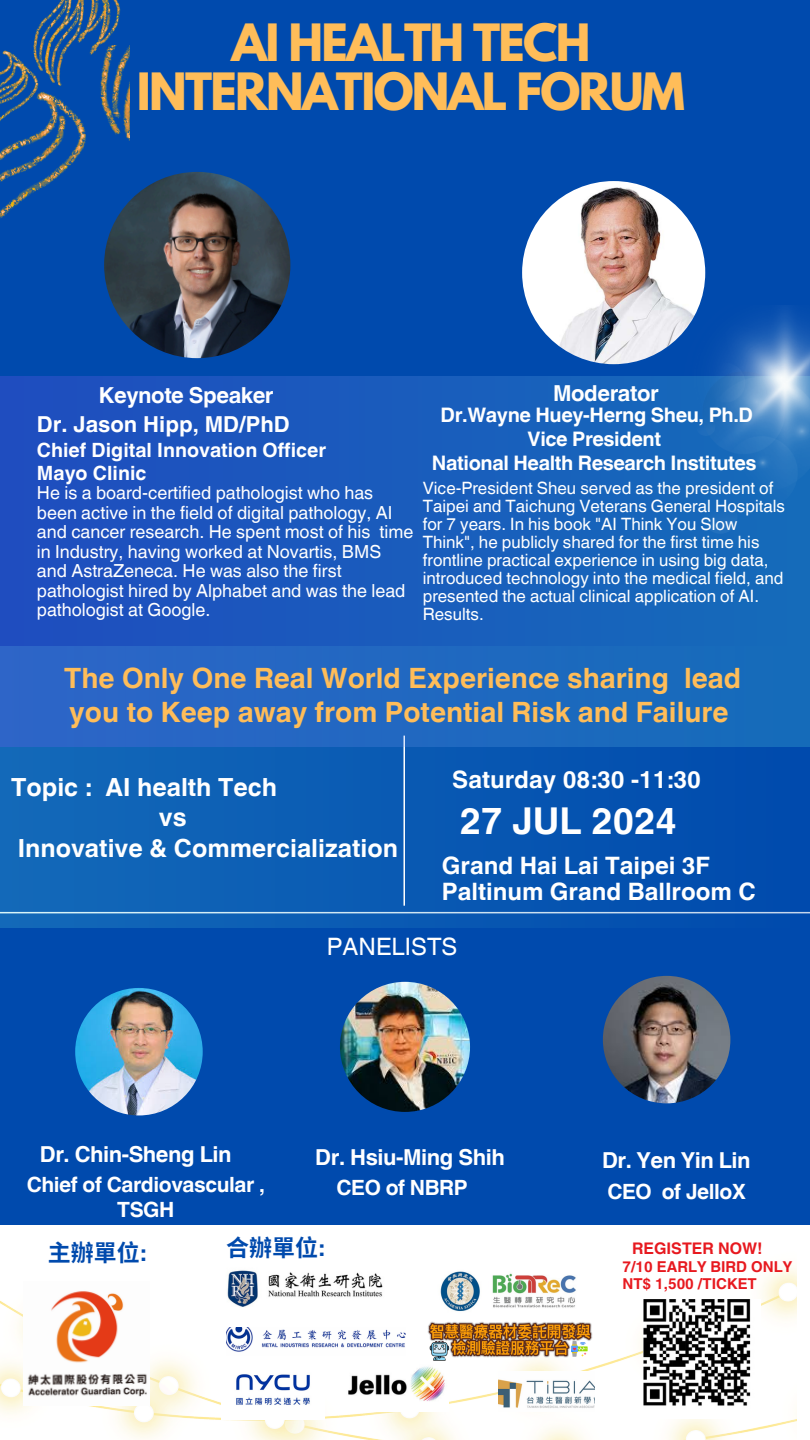
<style>
.page{position:relative;width:810px;height:1440px;background:#004aad}
.page>*{position:absolute;margin:0;border:0;box-sizing:border-box;transform-origin:0 0}
.t1{font:700 45.6px "League Spartan";letter-spacing:-.04em;color:#ffbd59}
.t2{font:700 37px "Helvetica World";color:#fff}
.t3{font:700 28px/34.5px "Helvetica World";color:#ffbd59}
.t4{font:700 25px "Helvetica World";color:#fff}
.t5{font:700 24px "Helvetica World";color:#fff}
.t6{font:24px "Helvetica World";color:#fff}
.t7{font:700 23px "Noto Sans CJ Ksc";color:#004aad}
.t8{font:700 22px "Helvetica World";letter-spacing:-.02em;color:#fff}
.t9{font:700 22px "Helvetica World";color:#fff}
.t10{font:700 21px/24.8px "Helvetica World";letter-spacing:-.02em;color:#fff;text-align:center}
.t11{font:700 20px/24px "Helvetica World";letter-spacing:-.02em;color:#fff;text-align:center}
.t12{font:700 19.6px "Helvetica World";color:#fff}
.t13{font:18px/19.5px "Helvetica World";color:#fff}
.t14{font:17px/18px "Helvetica World";color:#fff}
.t15{font:700 16px "Helvetica World";color:#e7191f}
.t16{font:700 15px "Helvetica World";color:#e7191f}
.s1{font-family:"Helvetica World"}
</style>
<div class="page">
<div style="left:0;top:646px;width:810px;height:282px;background:linear-gradient(to right,#166bb9,#024cad)"></div>
<img style="left:0;top:1225px;width:796px;height:215px">
<hr style="left:403px;top:736px;width:2px;height:170px;background:#fff">
<svg style="left:0;top:376px;width:810px;height:370px;background:#1c5ebd"></svg>
<img style="left:522px;top:181px;width:183px;height:183px;border-radius:50%">
<img style="left:75px;top:988px;width:128px;height:127px;border-radius:50%">
<img style="left:340px;top:982px;width:130px;height:130px;border-radius:50%">
<img style="left:603px;top:976px;width:127px;height:127px;border-radius:50%">
<img style="left:344px;top:1354px;width:105px;height:58px">
<img style="left:24px;top:1281px;width:126px;height:124px">
<img style="left:104px;top:172px;width:186px;height:186px;border-radius:50%">
<img style="left:498px;top:1371px;width:96px;height:41px">
<img style="left:0;top:47px;width:129px;height:238px">
<img style="left:0;top:0;width:121px;height:169px">
<img style="left:682px;top:305px;width:128px;height:229px">
<img style="left:226px;top:1327px;width:179px;height:30px">
<img style="left:644px;top:1300px;width:116px;height:118px">
<img style="left:221px;top:1264px;width:168px;height:44px">
<img style="left:423px;top:1316px;width:171px;height:54px">
<img style="left:221px;top:1359px;width:104px;height:61px">
<img style="left:431px;top:1262px;width:154px;height:57px">
<h6 class="t1" style="left:231px;top:20px;width:361px">AI HEALTH TECH</h6>
<p class="t1" style="left:137px;top:69px;width:550px">INTERNATIONAL FORUM</p>
<p class="t8" style="left:99px;top:377px;width:176px">Keynote Speaker</p>
<h6 class="t9" style="left:37px;top:406px;width:254px">Dr. Jason Hipp, MD/PhD</h6>
<h6 class="t12" style="left:37px;top:434px;width:291px">Chief Digital Innovation Officer</h6>
<p class="t12" style="left:37px;top:457px;width:111px">Mayo Clinic</p>
<h6 class="t13" style="left:37px;top:483px;width:378px">He is a board-certified pathologist who has been active in the field of digital pathology, AI and cancer research. He spent most of his time in Industry, having worked at Novartis, BMS and AstraZeneca. He was also the first pathologist hired by Alphabet and was the lead pathologist at Google.</h6>
<p class="t8" style="left:553px;top:375px;width:107px">Moderator</p>
<p class="t11" style="left:432px;top:401px;width:326px">Dr.Wayne Huey-Herng Sheu, Ph.D<br>Vice President<br>National Health Research Institutes</p>
<p class="t14" style="left:423px;top:479px;width:364px">Vice-President Sheu served as the president of Taipei and Taichung Veterans General Hospitals for 7 years. In his book "AI Think You Slow Think", he publicly shared for the first time his frontline practical experience in using big data, introduced technology into the medical field, and presented the actual clinical application of AI.<br>Results.</p>
<p class="t3" style="left:64px;top:658px;width:678px">The Only One Real World Experience sharing lead you to Keep away from Potential Risk and Failure</p>
<p class="t4" style="left:11px;top:766px;width:267px">Topic : AI health Tech</p>
<p class="t4" style="left:159px;top:797px;width:29px">vs</p>
<p class="t4" style="left:18px;top:828px;width:382px">Innovative &amp; Commercialization</p>
<h6 class="t5" style="left:452px;top:760px;width:250px">Saturday 08:30 -11:30</h6>
<p class="t2" style="left:460px;top:791px;width:218px">27 JUL 2024</p>
<h6 class="t5" style="left:442px;top:845px;width:270px">Grand Hai Lai Taipei 3F</h6>
<h6 class="t5" style="left:442px;top:872px;width:315px">Paltinum Grand Ballroom C</h6>
<p class="t6" style="left:327px;top:933px;width:132px">PANELISTS</p>
<p class="t8" style="left:40px;top:1136px;width:193px">Dr. Chin-Sheng Lin</p>
<p class="t10" style="left:27px;top:1170px;width:240px">Chief of Cardiovascular ,<br>TSGH</p>
<p class="t10" style="left:336px;top:1173px;width:133px">CEO of NBRP</p>
<p class="t8" style="left:315px;top:1139px;width:191px">Dr. Hsiu-Ming Shih</p>
<p class="t8" style="left:602px;top:1142px;width:150px">Dr. Yen Yin Lin</p>
<p class="t10" style="left:607px;top:1177px;width:140px">CEO of JelloX</p>
<p class="t7" style="left:48px;top:1235px;width:100px">主辦單位<span class="s1">:</span></p>
<h5 class="t7" style="left:226px;top:1229px;width:100px">合辦單位<span class="s1">:</span></h5>
<h5 class="t15" style="left:632px;top:1235px;width:132px">REGISTER NOW!</h5>
<p class="t16" style="left:622px;top:1254px;width:171px">7/10 EARLY BIRD ONLY</p>
<p class="t16" style="left:622px;top:1272px;width:136px">NT$ 1,500 /TICKET</p>
</div>
